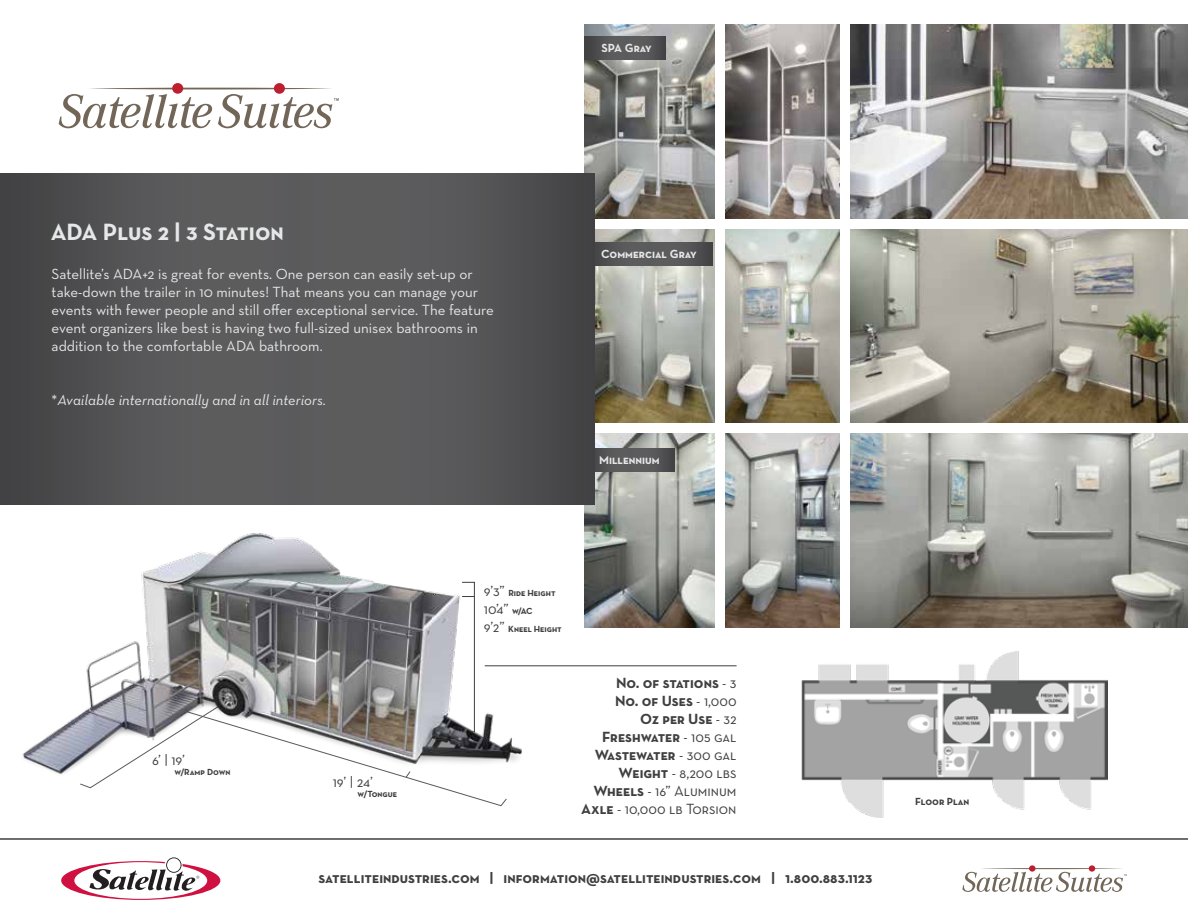
<style>
.page{position:relative;width:1188px;height:918px;background:#fff}
.page>*{position:absolute;margin:0;border:0;box-sizing:border-box;transform-origin:0 0}
.t1{font:24px "Neutra Text Bold SC";color:#e6e7e8}
.t2{font:15px/18px "Neutra Text";color:#e6e7e8}
.t3{font:15px/18px "Neutra Text Bold SC";color:#3f3f3f;text-align:right}
.t4{font:15px/18px "Neutra Text Book SC";color:#3f3f3f;text-align:right}
.t5{font:italic 15px "Neutra Text";color:#e6e7e8}
.t6{font:15px "Neutra Text Book SC";color:#41413f}
.t7{font:12px "Neutra Text Bold SC";color:#e6e7e8}
.t8{font:10.5px "Neutra Text Bold SC";color:#3f3f3f}
.t9{font:9px "Neutra Text Bold SC";color:#3f3f3f}
.s1{font-style:normal}
.s2{font-family:"Neutra Text Book SC";font-size:15px;color:#41413f}
.s3{font-family:"Neutra Text Bold SC";font-size:9px;color:#3f3f3f}
.s4{font-family:"Neutra Text Book SC"}
.s5{font-family:"Neutra Text Bold SC"}
</style>
<div class="page">
<hr style="left:485px;top:665px;width:252px;height:1px;background:#3f3f3f">
<img style="left:802px;top:652px;width:306px;height:165px">
<img style="left:0;top:504px;width:552px;height:303px">
<svg style="left:61px;top:857px;width:159px;height:43px"></svg>
<hr style="left:0;top:838px;width:1188px;height:2px;background:#3f3f3f">
<div style="left:1089px;top:865px;width:6px;height:7px;background:#be1e2d;border-radius:50%"></div>
<div style="left:1029px;top:865px;width:7px;height:7px;background:#be1e2d;border-radius:50%"></div>
<svg style="left:962px;top:868px;width:165px;height:24px"></svg>
<img style="left:725px;top:24px;width:115px;height:195px">
<img style="left:585px;top:24px;width:130px;height:195px">
<img style="left:585px;top:433px;width:255px;height:194px">
<img style="left:725px;top:229px;width:115px;height:194px">
<img style="left:595px;top:229px;width:120px;height:194px">
<img style="left:850px;top:24px;width:338px;height:195px">
<img style="left:850px;top:433px;width:338px;height:194px">
<img style="left:850px;top:229px;width:338px;height:194px">
<svg style="left:595px;top:243px;width:117px;height:22px;background:#555456"></svg>
<svg style="left:595px;top:449px;width:79px;height:22px;background:#565556"></svg>
<svg style="left:585px;top:36px;width:81px;height:23px;background:#535354"></svg>
<div style="left:716px;top:0;width:9px;height:633px;background:#fff"></div>
<svg style="left:0;top:174px;width:595px;height:330px;background:#545355"></svg>
<div style="left:274px;top:83px;width:11px;height:11px;background:#be1e2d;border-radius:50%"></div>
<div style="left:172px;top:83px;width:11px;height:11px;background:#be1e2d;border-radius:50%"></div>
<svg style="left:59px;top:88px;width:280px;height:40px"></svg>
<p class="t7" style="left:601px;top:40px;width:52px">SPA Gray</p>
<h1 class="t1" style="left:51px;top:217px;width:235px">ADA Plus 2 | 3 Station</h1>
<p class="t2" style="left:52px;top:264px;width:444px">Satellite’s ADA+2 is great for events. One person can easily set-up or take-down the trailer in 10 minutes! That means you can manage your events with fewer people and still offer exceptional service. The feature event organizers like best is having two full-sized unisex bathrooms in addition to the comfortable ADA bathroom.</p>
<p class="t5" style="left:52px;top:391px;width:276px"><span class="s1">*</span>Available internationally and in all interiors.</p>
<p class="t7" style="left:601px;top:246px;width:97px">Commercial Gray</p>
<p class="t7" style="left:599px;top:453px;width:62px">Millennium</p>
<p class="t6" style="left:152px;top:751px;width:35px">6’ | 19’</p>
<p class="t9" style="left:175px;top:766px;width:57px">w/Ramp Down</p>
<p class="t6" style="left:333px;top:773px;width:42px">19’ | 24’</p>
<p class="t9" style="left:358px;top:788px;width:41px">w/Tongue</p>
<p class="t9" style="left:484px;top:587px;width:73px"><span class="s2">9’3”</span> Ride Height</p>
<p class="t6" style="left:484px;top:600px;width:50px">10’4” <span class="s3">w/AC</span></p>
<p class="t9" style="left:484px;top:623px;width:79px"><span class="s2">9’2”</span> Kneel Height</p>
<p class="t3" style="left:595px;top:673px;width:143px">No. of stations <span class="s4">- 3<br></span>No. of Uses <span class="s4">- 1,000<br></span>Oz per Use <span class="s4">- 32<br></span>Freshwater <span class="s4">- 105 gal<br></span>Wastewater <span class="s4">- 300 gal</span></p>
<p class="t4" style="left:581px;top:763px;width:157px"><span class="s5">Weight</span> - 8,200 lbs<br><span class="s5">Wheels</span> - 16” Aluminum<br><span class="s5">Axle</span> - 10,000 lb Torsion</p>
<p class="t3" style="left:319px;top:868px;width:555px">satelliteindustries.com | information@satelliteindustries.com | 1.800.883.1123</p>
<p class="t8" style="left:915px;top:795px;width:56px">Floor Plan</p>
</div>
